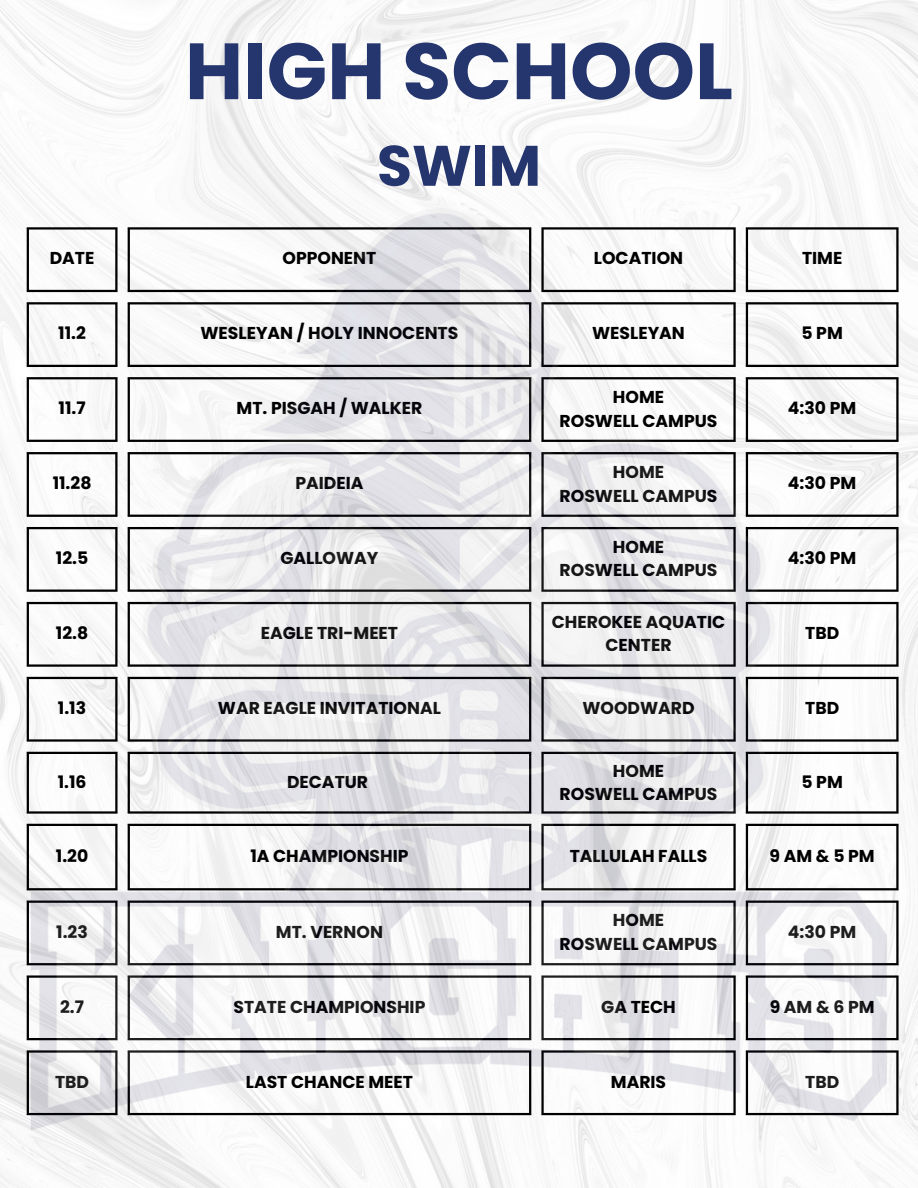
<style>
.page{position:relative;width:918px;height:1188px;background:#fff}
.page>*{position:absolute;margin:0;border:0;box-sizing:border-box;transform-origin:0 0}
.t1{font:700 79.5px "Poppins";color:#25366e}
.t2{font:700 57px "Poppins";color:#25366e}
.t3{font:700 17.25px/23.7px "Poppins";color:#000;text-align:center}
</style>
<div class="page">
<img style="left:0;top:0;width:918px;height:143px">
<img style="left:0;top:143px;width:918px;height:1045px">
<p class="t1" style="left:185px;top:16px;width:550px">HIGH SCHOOL</p>
<p class="t2" style="left:377px;top:126px;width:166px">SWIM</p>
<p class="t3" style="left:50px;top:247px;width:46px">DATE</p>
<p class="t3" style="left:283px;top:247px;width:95px">OPPONENT</p>
<p class="t3" style="left:594px;top:247px;width:91px">LOCATION</p>
<p class="t3" style="left:802px;top:247px;width:42px">TIME</p>
<p class="t3" style="left:58px;top:321px;width:29px">11.2</p>
<p class="t3" style="left:201px;top:321px;width:259px">WESLEYAN / HOLY INNOCENTS</p>
<p class="t3" style="left:592px;top:321px;width:94px">WESLEYAN</p>
<p class="t3" style="left:801px;top:321px;width:43px">5PM</p>
<p class="t3" style="left:59px;top:396px;width:29px">11.7</p>
<p class="t3" style="left:237px;top:396px;width:187px">MT. PISGAH / WALKER</p>
<p class="t3" style="left:613px;top:385px;width:53px">HOME</p>
<p class="t3" style="left:560px;top:409px;width:159px">ROSWELL CAMPUS</p>
<p class="t3" style="left:788px;top:396px;width:70px">4:30 PM</p>
<p class="t3" style="left:53px;top:471px;width:40px">11.28</p>
<p class="t3" style="left:295px;top:471px;width:70px">PAIDEIA</p>
<p class="t3" style="left:613px;top:460px;width:53px">HOME</p>
<p class="t3" style="left:560px;top:484px;width:159px">ROSWELL CAMPUS</p>
<p class="t3" style="left:788px;top:471px;width:70px">4:30 PM</p>
<p class="t3" style="left:56px;top:546px;width:34px">12.5</p>
<p class="t3" style="left:280px;top:546px;width:100px">GALLOWAY</p>
<p class="t3" style="left:613px;top:535px;width:53px">HOME</p>
<p class="t3" style="left:560px;top:559px;width:159px">ROSWELL CAMPUS</p>
<p class="t3" style="left:788px;top:546px;width:70px">4:30 PM</p>
<p class="t3" style="left:56px;top:621px;width:34px">12.8</p>
<p class="t3" style="left:261px;top:621px;width:139px">EAGLE TRI-MEET</p>
<p class="t3" style="left:552px;top:610px;width:175px">CHEROKEE AQUATIC<br>CENTER</p>
<p class="t3" style="left:805px;top:621px;width:36px">TBD</p>
<p class="t3" style="left:58px;top:696px;width:30px">1.13</p>
<p class="t3" style="left:218px;top:696px;width:225px">WAR EAGLE INVITATIONAL</p>
<p class="t3" style="left:582px;top:696px;width:114px">WOODWARD</p>
<p class="t3" style="left:805px;top:696px;width:36px">TBD</p>
<p class="t3" style="left:58px;top:770px;width:30px">1.16</p>
<p class="t3" style="left:287px;top:770px;width:83px">DECATUR</p>
<p class="t3" style="left:613px;top:759px;width:53px">HOME</p>
<p class="t3" style="left:560px;top:782px;width:159px">ROSWELL CAMPUS</p>
<p class="t3" style="left:801px;top:770px;width:43px">5PM</p>
<p class="t3" style="left:56px;top:844px;width:34px">1.20</p>
<p class="t3" style="left:250px;top:844px;width:160px">1A CHAMPIONSHIP</p>
<p class="t3" style="left:570px;top:844px;width:139px">TALLULAH FALLS</p>
<p class="t3" style="left:770px;top:844px;width:107px">9AM&amp;5PM</p>
<p class="t3" style="left:56px;top:920px;width:33px">1.23</p>
<p class="t3" style="left:276px;top:920px;width:108px">MT. VERNON</p>
<p class="t3" style="left:613px;top:909px;width:53px">HOME</p>
<p class="t3" style="left:560px;top:932px;width:159px">ROSWELL CAMPUS</p>
<p class="t3" style="left:788px;top:920px;width:70px">4:30 PM</p>
<p class="t3" style="left:60px;top:995px;width:25px">2.7</p>
<p class="t3" style="left:233px;top:995px;width:194px">STATE CHAMPIONSHIP</p>
<p class="t3" style="left:601px;top:995px;width:76px">GA TECH</p>
<p class="t3" style="left:770px;top:995px;width:106px">9AM&amp;6PM</p>
<p class="t3" style="left:55px;top:1070px;width:36px">TBD</p>
<p class="t3" style="left:246px;top:1070px;width:169px">LAST CHANCE MEET</p>
<p class="t3" style="left:611px;top:1070px;width:57px">MARIS</p>
<p class="t3" style="left:805px;top:1070px;width:36px">TBD</p>
</div>
